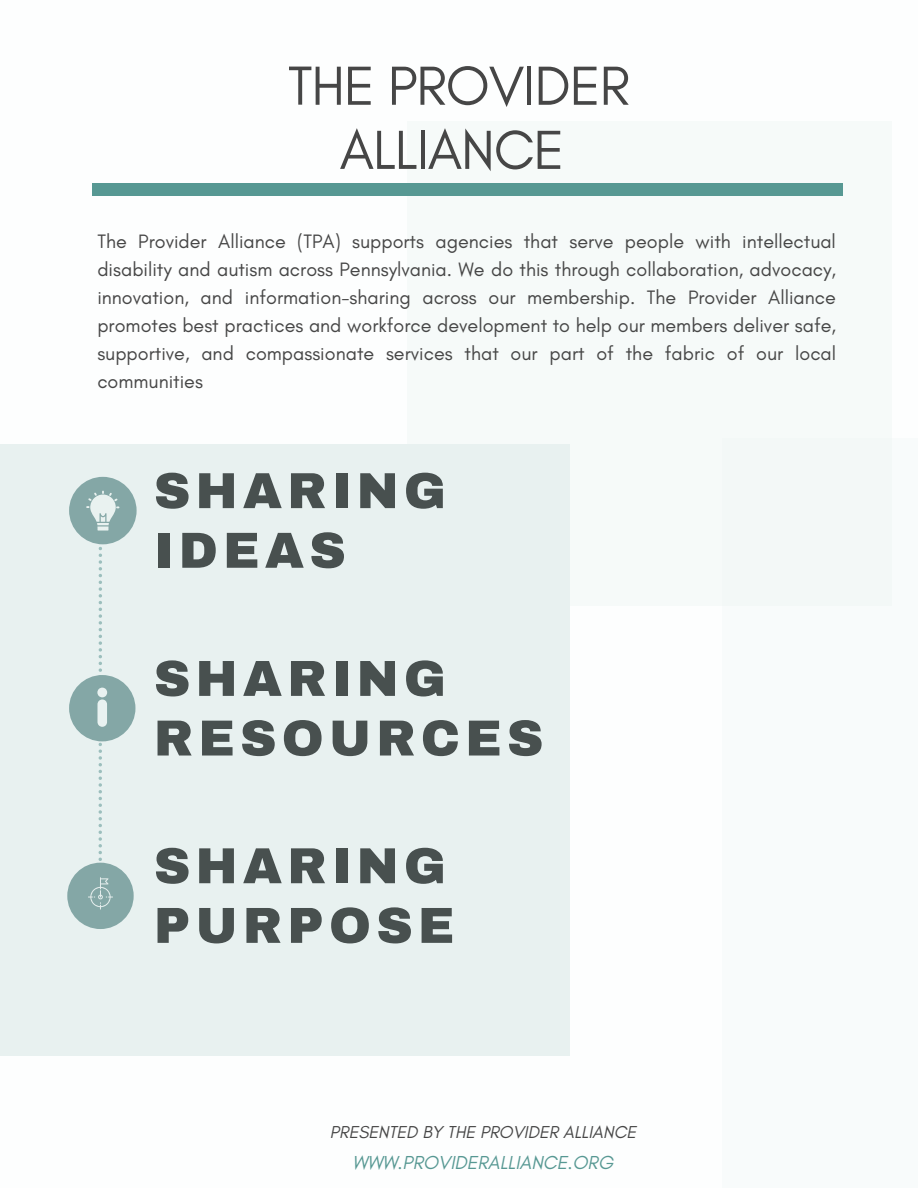
<style>
.page{position:relative;width:918px;height:1188px;background:#fff}
.page>*{position:absolute;margin:0;border:0;box-sizing:border-box;transform-origin:0 0}
.t1{font:55.95px/64.2px "Glacial Indifference";letter-spacing:-.02em;color:#464646;text-align:center}
.t2{font:900 50.7px/59.7px "Archivo";letter-spacing:.1em;color:#464646}
.t3{font:19.8px/28.2px "Glacial Indifference";color:#464646;text-align:justify}
.t4{font:italic 19.2px "Glacial Indifference";color:#579893}
.t5{font:italic 17.55px "Glacial Indifference";color:#464646}
</style>
<div class="page">
<div style="left:0;top:444px;width:570px;height:611px;background:#e8f1f0"></div>
<div style="left:722px;top:438px;width:196px;height:750px;background:#f8fbfb"></div>
<div style="left:407px;top:121px;width:484px;height:484px;background:linear-gradient(to right,#f0f6f5,#f6faf9)"></div>
<div style="left:92px;top:184px;width:751px;height:11px;background:#579893"></div>
<h1 class="t1" style="left:288px;top:53px;width:344px">THE PROVIDER<br>ALLIANCE</h1>
<p class="t3" style="left:97px;top:227px;width:740px">The Provider Alliance (TPA) supports agencies that serve people with intellectual disability and autism across Pennsylvania. We do this through collaboration, advocacy, innovation, and information-sharing across our membership. The Provider Alliance promotes best practices and workforce development to help our members deliver safe, supportive, and compassionate services that our part of the fabric of our local communities</p>
<h2 class="t2" style="left:154px;top:461px;width:294px">SHARING<br>IDEAS</h2>
<h2 class="t2" style="left:154px;top:649px;width:391px">SHARING<br>RESOURCES</h2>
<h2 class="t2" style="left:154px;top:836px;width:302px">SHARING<br>PURPOSE</h2>
<p class="t5" style="left:330px;top:1121px;width:308px">PRESENTED BY THE PROVIDER ALLIANCE</p>
<p class="t4" style="left:353px;top:1151px;width:262px">WWW.PROVIDERALLIANCE.ORG</p>
</div>
